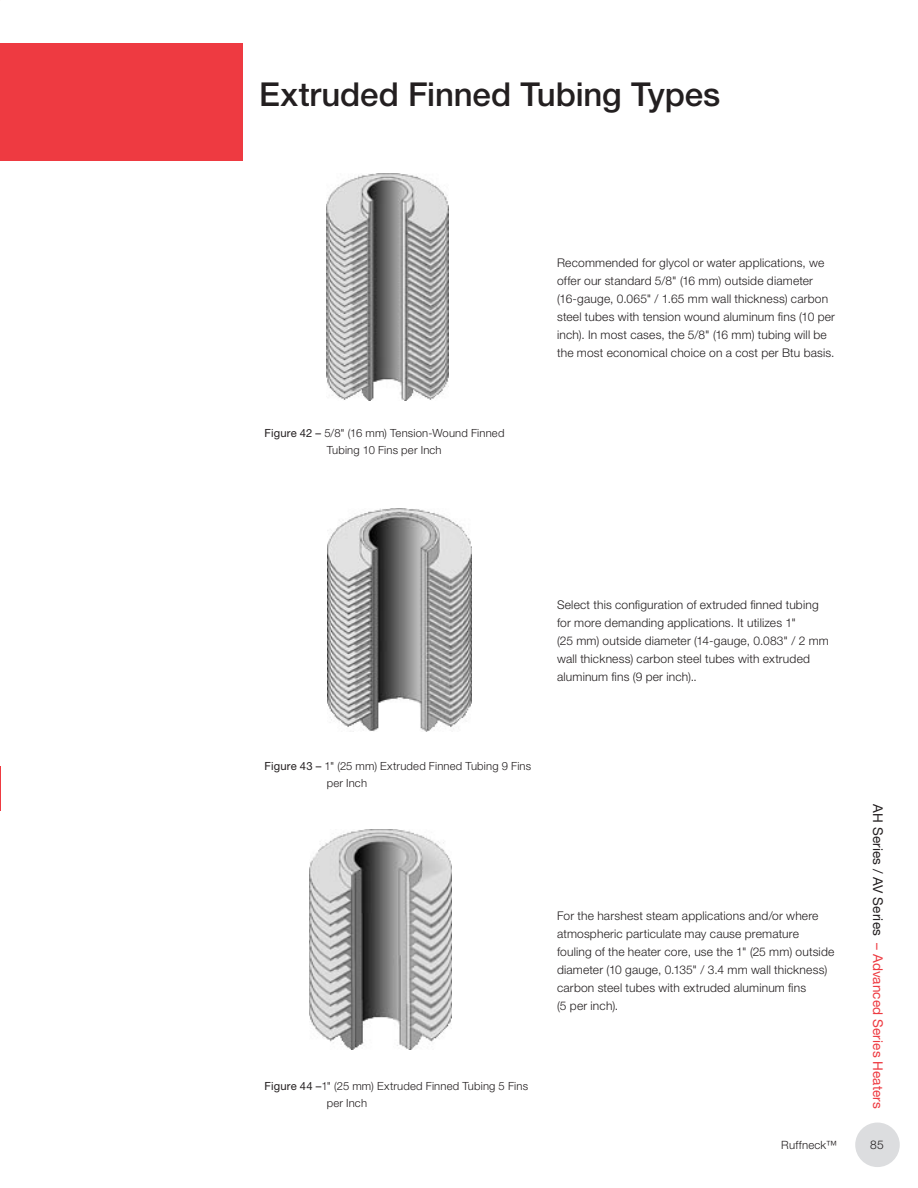
<style>
.page{position:relative;width:918px;height:1188px;background:#fff}
.page>*{position:absolute;margin:0;border:0;box-sizing:border-box;transform-origin:0 0}
.t1{font:500 33px "Helvetica Neue LT Std";letter-spacing:-.005em;color:#231f20}
.t2{font:13.5px "Helvetica Neue LT Std";letter-spacing:.01em;color:#ee3a41}
.t3{font:300 12px/18px "Helvetica Neue LT Std";letter-spacing:.015em;color:#231f20}
.t4{font:300 11.4px "Helvetica Neue LT Std";letter-spacing:.02em;color:#231f20}
.t5{font:300 11.25px/17.2px "Helvetica Neue LT Std";letter-spacing:.015em;color:#231f20}
.s1{font-weight:400}
.s2{color:#231f20}
</style>
<div class="page">
<div style="left:855px;top:1123px;width:45px;height:44px;background:#dcdddf;border-radius:50%"></div>
<div style="left:0;top:43px;width:242px;height:118px;background:#ee3a41"></div>
<img style="left:326px;top:174px;width:122px;height:226px">
<img style="left:327px;top:509px;width:144px;height:222px">
<img style="left:309px;top:830px;width:143px;height:220px">
<hr style="left:0;top:767px;width:1px;height:44px;background:#ee3a41">
<h1 class="t1" style="left:259px;top:74px;width:463px">Extruded Finned Tubing Types</h1>
<p class="t5" style="left:265px;top:424px;width:241px;text-align:center"><span class="s1">Figure 42 –</span> 5/8" (16 mm) Tension-Wound Finned<br>Tubing 10 Fins per Inch</p>
<p class="t3" style="left:557px;top:254px;width:279px">Recommended for glycol or water applications, we offer our standard 5/8" (16 mm) outside diameter (16-gauge, 0.065" / 1.65 mm wall thickness) carbon steel tubes with tension wound aluminum fins (10 per inch). In most cases, the 5/8" (16 mm) tubing will be the most economical choice on a cost per Btu basis.</p>
<p class="t3" style="left:557px;top:595px;width:273px">Select this configuration of extruded finned tubing for more demanding applications. It utilizes 1"<br>(25 mm) outside diameter (14-gauge, 0.083" / 2 mm wall thickness) carbon steel tubes with extruded aluminum fins (9 per inch)..</p>
<p class="t5" style="left:327px;top:757px;width:206px;text-indent:-62px"><span class="s1">Figure 43 –</span> 1" (25 mm) Extruded Finned Tubing 9 Fins per Inch</p>
<p class="t5" style="left:327px;top:1077px;width:203px;text-indent:-62px"><span class="s1">Figure 44 –</span>1" (25 mm) Extruded Finned Tubing 5 Fins per Inch</p>
<p class="t3" style="left:557px;top:906px;width:279px">For the harshest steam applications and/or where atmospheric particulate may cause premature fouling of the heater core, use the 1" (25 mm) outside diameter (10 gauge, 0.135" / 3.4 mm wall thickness) carbon steel tubes with extruded aluminum fins<br>(5 per inch).</p>
<p class="t2" style="left:886px;top:804px;width:306px;rotate:90deg"><span class="s2">AH Series / AV Series</span> – Advanced Series Heaters</p>
<p class="t4" style="left:781px;top:1138px;width:57px">Ruffneck™</p>
<p class="t3" style="left:870px;top:1136px;width:15px">85</p>
</div>
